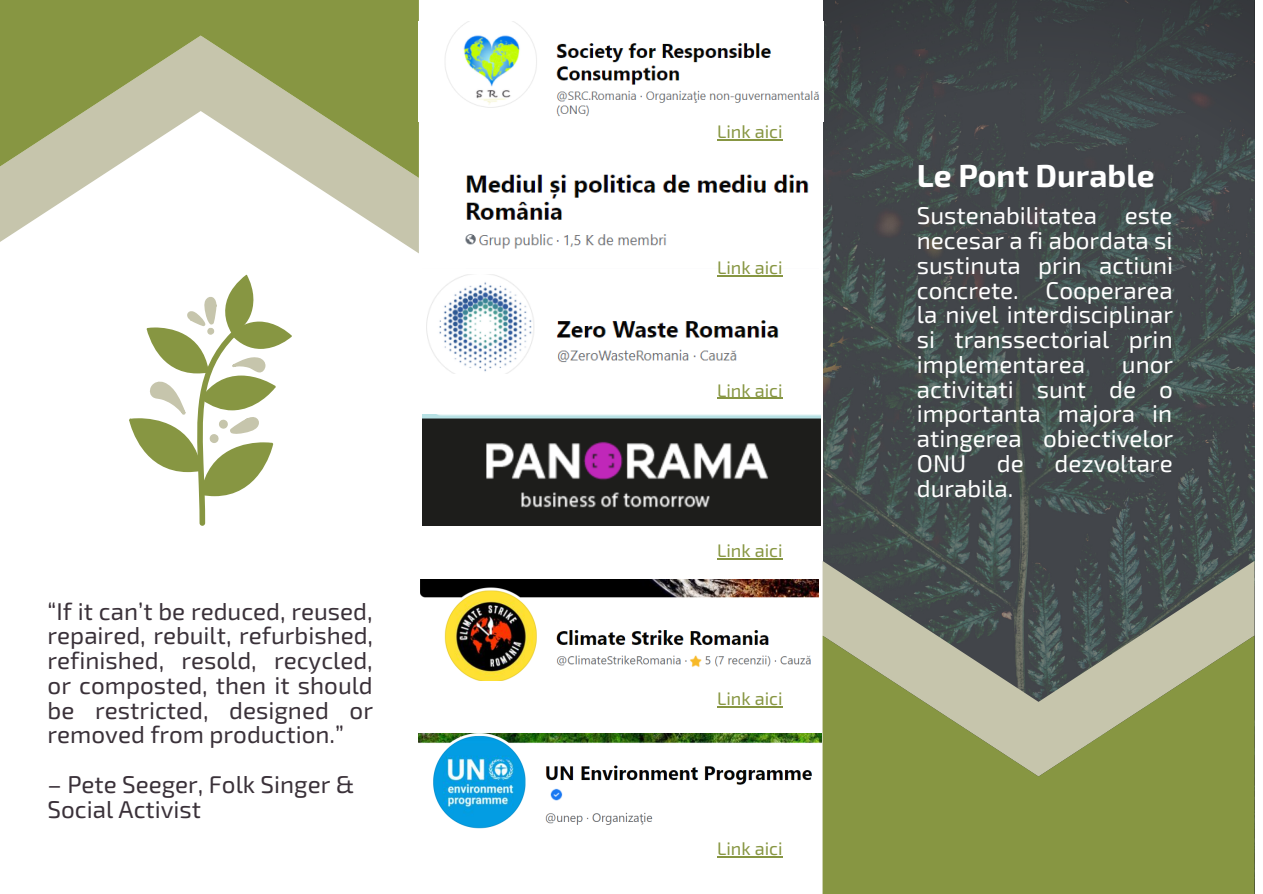
<style>
.page{position:relative;width:1263px;height:894px;background:#fff}
.page>*{position:absolute;margin:0;border:0;box-sizing:border-box;transform-origin:0 0}
.t1{font:700 31.8px "Exo 2";color:#fff}
.t2{font:24.15px/24.8px "Exo 2";color:#fff;text-align:justify}
.t3{font:24.15px/24.8px "Exo 2";color:#3a3139;text-align:justify}
.t4{font:18.15px "Exo 2";color:#879642}
</style>
<div class="page">
<svg style="left:823px;top:0;width:431px;height:560px;background:#42494b"></svg>
<svg style="left:822px;top:560px;width:432px;height:75px;background:#686e68"></svg>
<svg style="left:822px;top:635px;width:432px;height:258px;background:#949f60"></svg>
<svg style="left:129px;top:275px;width:163px;height:250px"></svg>
<svg style="left:0;top:178px;width:419px;height:75px"></svg>
<svg style="left:0;top:0;width:419px;height:178px;background:#a6af76"></svg>
<img style="left:445px;top:21px;width:374px;height:96px">
<img style="left:465px;top:174px;width:344px;height:75px">
<img style="left:426px;top:275px;width:357px;height:99px">
<img style="left:423px;top:414px;width:398px;height:111px">
<img style="left:421px;top:579px;width:398px;height:101px">
<img style="left:419px;top:733px;width:402px;height:96px">
<hr style="left:717px;top:139px;width:66px;height:1px;background:#879642">
<hr style="left:717px;top:275px;width:66px;height:1px;background:#879642">
<hr style="left:717px;top:397px;width:66px;height:1px;background:#879642">
<hr style="left:717px;top:558px;width:66px;height:1px;background:#879642">
<hr style="left:717px;top:705px;width:66px;height:2px;background:#879642">
<hr style="left:717px;top:856px;width:66px;height:1px;background:#879642">
<p class="t3" style="left:48px;top:597px;width:327px">“If it can’t be reduced, reused, repaired, rebuilt, refurbished, refinished, resold, recycled, or composted, then it should be restricted, designed or removed from production.”</p>
<p class="t3" style="left:48px;top:770px;width:308px">– Pete Seeger, Folk Singer &amp;<br>Social Activist</p>
<p class="t4" style="left:717px;top:120px;width:67px">Link aici</p>
<p class="t4" style="left:717px;top:256px;width:67px">Link aici</p>
<p class="t4" style="left:717px;top:378px;width:67px">Link aici</p>
<p class="t4" style="left:717px;top:539px;width:67px">Link aici</p>
<p class="t4" style="left:717px;top:686px;width:67px">Link aici</p>
<p class="t4" style="left:717px;top:836px;width:67px">Link aici</p>
<p class="t1" style="left:917px;top:154px;width:239px">Le Pont Durable</p>
<p class="t2" style="left:917px;top:202px;width:258px">Sustenabilitatea este necesar a fi abordata si sustinuta prin actiuni concrete. Cooperarea la nivel interdisciplinar si transsectorial prin implementarea</p>
<p class="t2" style="left:917px;top:350px;width:258px;text-indent:205px">unor activitati sunt de o importanta majora in atingerea obiectivelor ONU</p>
<p class="t2" style="left:997px;top:449px;width:28px">de</p>
<p class="t2" style="left:1054px;top:449px;width:120px">dezvoltare</p>
<p class="t2" style="left:917px;top:474px;width:98px">durabila.</p>
</div>
